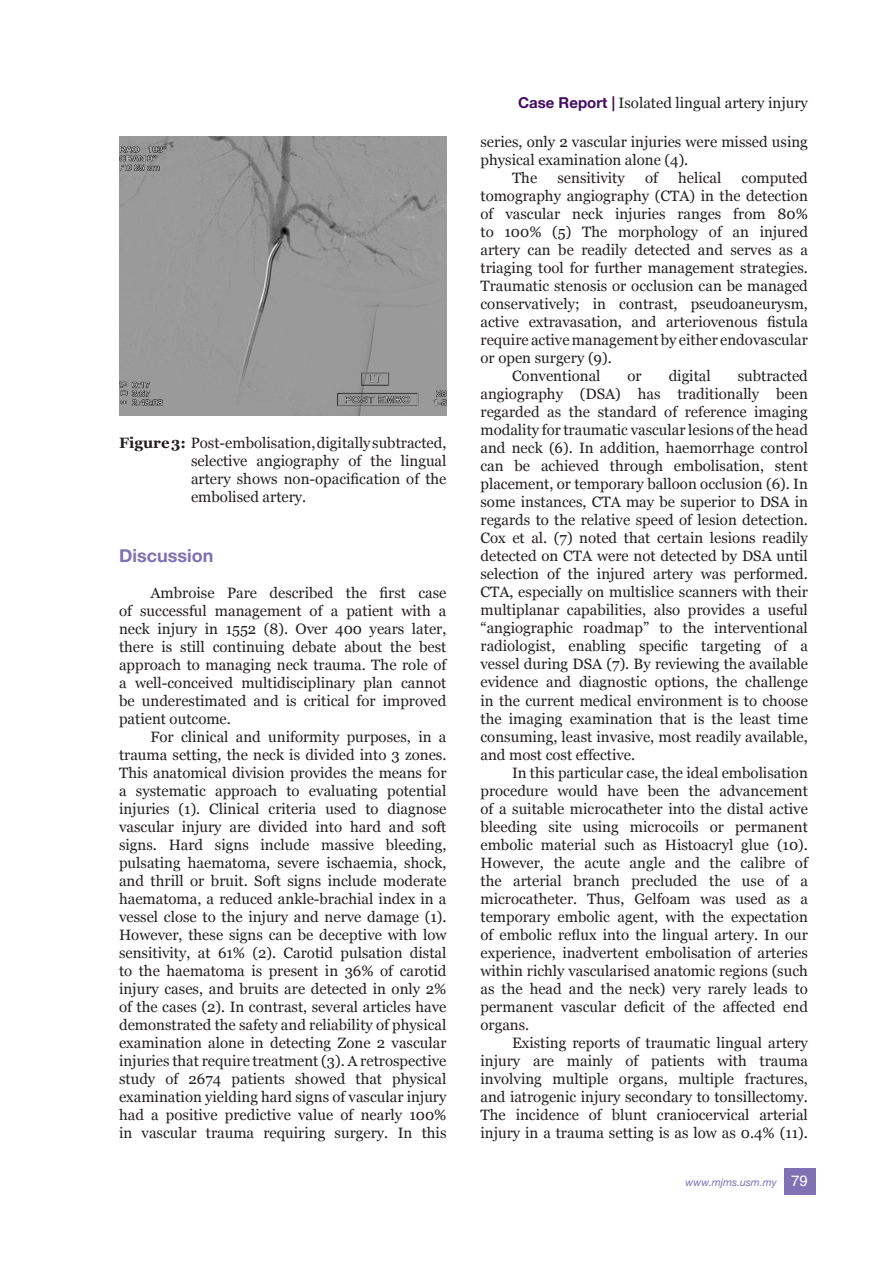
<style>
.page{position:relative;width:893px;height:1263px;background:#fff}
.page>*{position:absolute;margin:0;border:0;box-sizing:border-box;transform-origin:0 0}
.subtitle{font:700 18px "Helvetica Neue";color:#7f71b3}
.bodyText{font:15px/18px "Georgia";color:#231f20;text-align:justify}
.t1{font:15px "Helvetica";color:#fff}
.t2{font:italic 10.5px "Helvetica Neue";color:#7f71b3}
.s1{font-weight:700}
.s2{font-family:"Helvetica Neue";font-weight:700;color:#440c62}
</style>
<div class="page">
<div style="left:784px;top:1168px;width:31px;height:27px;background:#7f71b3"></div>
<img style="left:119px;top:136px;width:327px;height:279px">
<p class="bodyText" style="left:191px;top:434px;width:257px;text-indent:-72px"><span class="s1">Figure3:</span> Post-embolisation,digitallysubtracted, selective angiography of the lingual artery shows non-opacification of the embolised artery.</p>
<p class="subtitle" style="left:119px;top:544px;width:96px">Discussion</p>
<p class="bodyText" style="left:119px;top:584px;width:329px;text-indent:32px">Ambroise Pare described the first case of successful management of a patient with a neck injury in 1552 (8). Over 400 years later, there is still continuing debate about the best approach to managing neck trauma. The role of a well-conceived multidisciplinary plan cannot be underestimated and is critical for improved patient outcome.</p>
<p class="bodyText" style="left:119px;top:728px;width:329px;text-indent:32px">For clinical and uniformity purposes, in a trauma setting, the neck is divided into 3 zones.<br>This anatomical division provides the means for a systematic approach to evaluating potential injuries (1). Clinical criteria used to diagnose vascular injury are divided into hard and soft signs. Hard signs include massive bleeding, pulsating haematoma, severe ischaemia, shock, and thrill or bruit. Soft signs include moderate haematoma, a reduced ankle-brachial index in a vessel close to the injury and nerve damage (1).<br>However, these signs can be deceptive with low sensitivity, at 61% (2). Carotid pulsation distal to the haematoma is present in 36% of carotid injury cases, and bruits are detected in only 2% of the cases (2). In contrast, several articles have demonstrated the safety and reliability of physical examination alone in detecting Zone 2 vascular injuries that require treatment (3). A retrospective study of 2674 patients showed that physical examination yielding hard signs of vascular injury had a positive predictive value of nearly 100% in vascular trauma requiring surgery. In this</p>
<p class="bodyText" style="left:518px;top:94px;width:291px"><span class="s2">Case Report |</span> Isolated lingual artery injury</p>
<p class="bodyText" style="left:480px;top:134px;width:329px">series, only 2 vascular injuries were missed using physical examination alone (4).</p>
<p class="bodyText" style="left:512px;top:170px;width:27px">The</p>
<p class="bodyText" style="left:557px;top:170px;width:69px">sensitivity</p>
<p class="bodyText" style="left:645px;top:170px;width:14px">of</p>
<p class="bodyText" style="left:678px;top:170px;width:45px">helical</p>
<p class="bodyText" style="left:480px;top:170px;width:329px;text-indent:261px">computed tomography angiography (CTA) in the detection of vascular neck injuries ranges from 80% to 100% (5) The morphology of an injured artery can be readily detected and serves as a triaging tool for further management strategies.<br>Traumatic stenosis or occlusion can be managed conservatively; in contrast, pseudoaneurysm, active extravasation, and arteriovenous fistula require active management by either endovascular or open surgery (9).</p>
<p class="bodyText" style="left:512px;top:368px;width:90px">Conventional</p>
<p class="bodyText" style="left:627px;top:368px;width:16px">or</p>
<p class="bodyText" style="left:669px;top:368px;width:44px">digital</p>
<p class="bodyText" style="left:480px;top:368px;width:329px;text-indent:257px">subtracted angiography (DSA) has traditionally been regarded as the standard of reference imaging modality for traumatic vascular lesions of the head and neck (6). In addition, haemorrhage control can be achieved through embolisation, stent placement, or temporary balloon occlusion (6). In some instances, CTA may be superior to DSA in regards to the relative speed of lesion detection.<br>Cox et al. (7) noted that certain lesions readily detected on CTA were not detected by DSA until selection of the injured artery was performed.<br>CTA, especially on multislice scanners with their multiplanar capabilities, also provides a useful “angiographic roadmap” to the interventional radiologist, enabling specific targeting of a vessel during DSA (7). By reviewing the available evidence and diagnostic options, the challenge in the current medical environment is to choose the imaging examination that is the least time consuming, least invasive, most readily available, and most cost effective.</p>
<p class="bodyText" style="left:480px;top:764px;width:329px;text-indent:32px">In this particular case, the ideal embolisation procedure would have been the advancement of a suitable microcatheter into the distal active bleeding site using microcoils or permanent embolic material such as Histoacryl glue (10).<br>However, the acute angle and the calibre of the arterial branch precluded the use of a microcatheter. Thus, Gelfoam was used as a temporary embolic agent, with the expectation of embolic reflux into the lingual artery. In our experience, inadvertent embolisation of arteries within richly vascularised anatomic regions (such as the head and the neck) very rarely leads to permanent vascular deficit of the affected end organs.</p>
<p class="bodyText" style="left:480px;top:1034px;width:329px;text-indent:32px">Existing reports of traumatic lingual artery injury are mainly of patients with trauma involving multiple organs, multiple fractures, and iatrogenic injury secondary to tonsillectomy.<br>The incidence of blunt craniocervical arterial injury in a trauma setting is as low as 0.4% (11).</p>
<p class="t2" style="left:686px;top:1176px;width:93px">www.mjms.usm.my</p>
<p class="t1" style="left:791px;top:1169px;width:18px">79</p>
</div>
